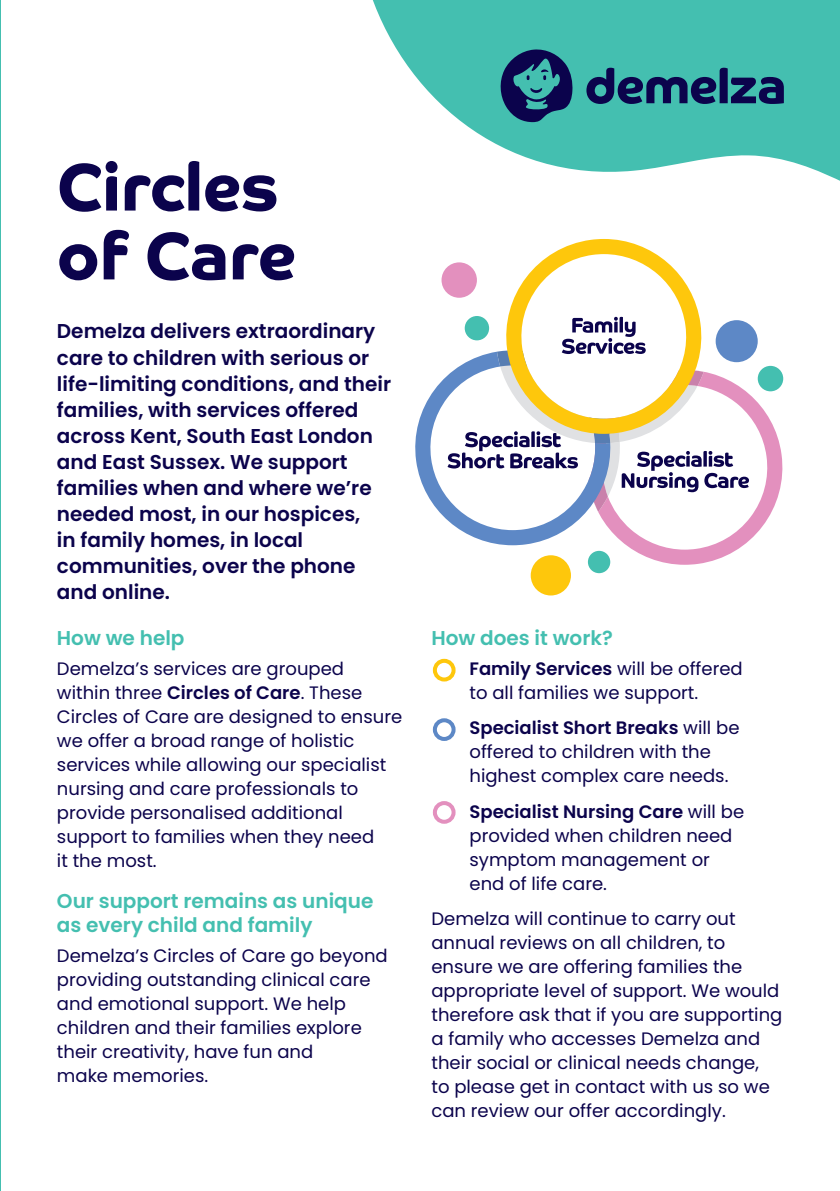
<style>
.page{position:relative;width:840px;height:1191px;background:#fff}
.page>*{position:absolute;margin:0;border:0;box-sizing:border-box;transform-origin:0 0}
.t1{font:700 67.2px/68.8px "Co Headline";color:#0b034c}
.t2{font:600 20px/26px "Poppins";color:#0b034c}
.t3{font:600 20px/24px "Poppins";color:#44bfb0}
.t4{font:18px/24px "Poppins";color:#0b034c}
.s1{font-weight:600}
</style>
<div class="page">
<hr style="left:0;top:0;width:1px;height:1191px;background:#44bfb0">
<svg style="left:372px;top:0;width:467px;height:181px;fill:#44bfb0"></svg>
<svg style="left:586px;top:68px;width:197px;height:36px"></svg>
<svg style="left:498px;top:48px;width:74px;height:74px"></svg>
<div style="left:530px;top:555px;width:40px;height:40px;background:#fec70c;border-radius:50%"></div>
<div style="left:587px;top:551px;width:23px;height:22px;background:#44bfb0;border-radius:50%"></div>
<svg style="left:552px;top:239px;width:104px;height:15px;fill:#fec70c"></svg>
<svg style="left:415px;top:254px;width:367px;height:311px"></svg>
<div style="left:432px;top:659px;width:23px;height:22px;border:4px solid #fec70c;border-radius:50%"></div>
<div style="left:432px;top:718px;width:23px;height:23px;border:4px solid #5d88c6;border-radius:50%"></div>
<div style="left:432px;top:801px;width:23px;height:22px;border:4px solid #e390be;border-radius:50%"></div>
<h1 class="t1" style="left:57px;top:153px;width:240px">Circles of Care</h1>
<p class="t2" style="left:57px;top:318px;width:335px">Demelza delivers extraordinary care to children with serious or life-limiting conditions, and their families, with services offered across Kent, South East London and East Sussex. We support families when and where we’re needed most, in our hospices,<br>in family homes, in local communities, over the phone and online.</p>
<p class="t3" style="left:57px;top:626px;width:129px">How we help</p>
<p class="t4" style="left:57px;top:657px;width:346px">Demelza’s services are grouped<br>within three <span class="s1">Circles of Care</span>. These<br>Circles of Care are designed to ensure we offer a broad range of holistic services while allowing our specialist nursing and care professionals to provide personalised additional support to families when they need<br>it the most.</p>
<p class="t3" style="left:57px;top:889px;width:318px">Our support remains as unique as every child and family</p>
<p class="t4" style="left:57px;top:943px;width:332px">Demelza’s Circles of Care go beyond providing outstanding clinical care and emotional support. We help children and their families explore their creativity, have fun and<br>make memories.</p>
<p class="t3" style="left:431px;top:626px;width:183px">How does it work?</p>
<p class="t4" style="left:469px;top:657px;width:275px"><span class="s1">Family Services</span> will be offered to all families we support.</p>
<p class="t4" style="left:469px;top:716px;width:271px"><span class="s1">Specialist Short Breaks</span> will be offered to children with the highest complex care needs.</p>
<p class="t4" style="left:469px;top:799px;width:276px"><span class="s1">Specialist Nursing Care</span> will be provided when children need symptom management or end of life care.</p>
<p class="t4" style="left:431px;top:906px;width:352px">Demelza will continue to carry out annual reviews on all children, to ensure we are offering families the appropriate level of support. We would therefore ask that if you are supporting a family who accesses Demelza and their social or clinical needs change,<br>to please get in contact with us so we can review our offer accordingly.</p>
</div>
